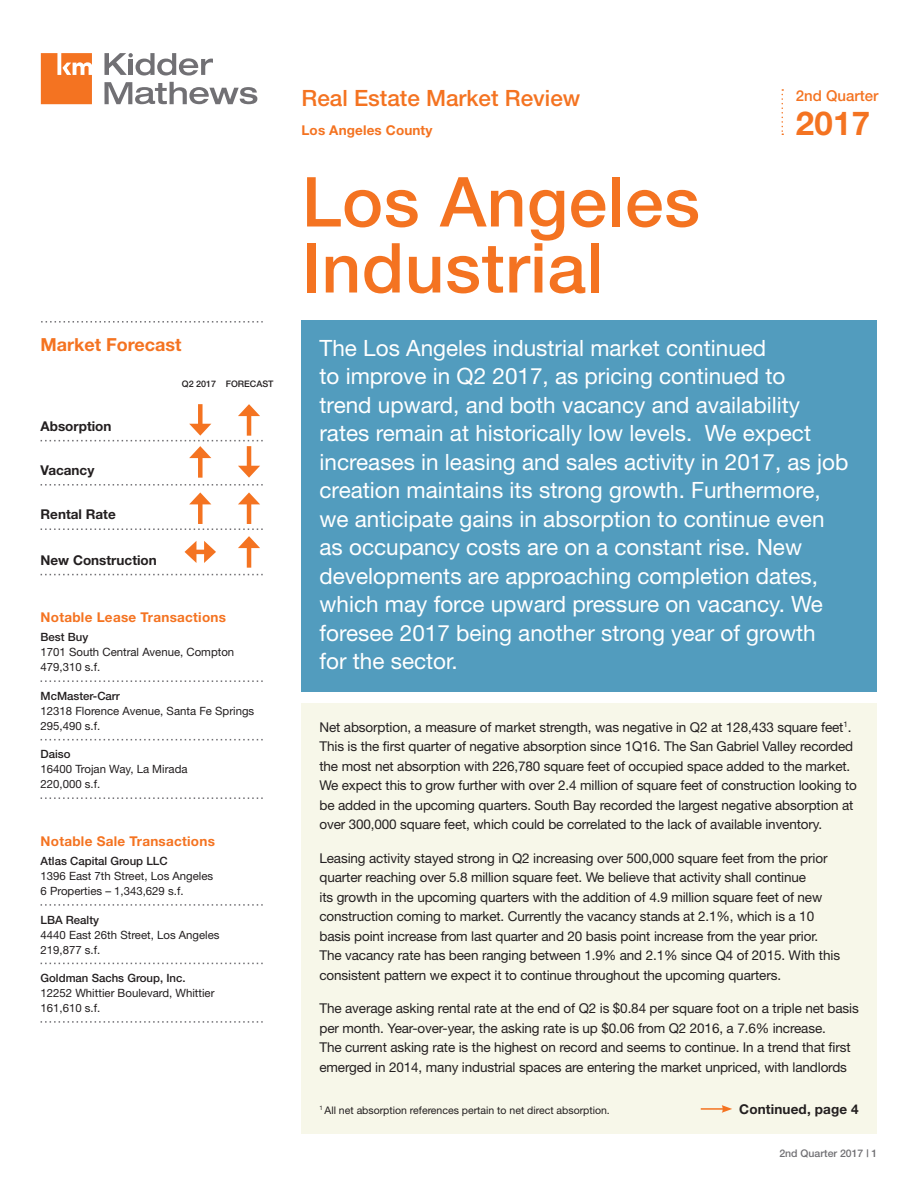
<style>
.page{position:relative;width:918px;height:1188px;background:#fff}
.page>*{position:absolute;margin:0;border:0;box-sizing:border-box;transform-origin:0 0}
.t1{font:500 69px/66px "Helvetica Neue";letter-spacing:.01em;color:#f47321}
.t2{font:700 33px "Helvetica Neue";color:#f47321}
.Gray_Intro{font:22.5px/28.5px "Helvetica Neue";color:#fff}
.t3{font:500 22.5px "Helvetica Neue";color:#f47321}
.t4{font:700 18px "Helvetica Neue";color:#f47321}
.t5{font:500 15px "Helvetica Neue";color:#f47321}
.Body_Text{font:13.5px/19.5px "Helvetica Neue";letter-spacing:-.01em;color:#231f20}
.t6{font:700 13.5px "Helvetica Neue";letter-spacing:.02em;color:#f47321}
.SIDEBAR_CAT{font:700 13.5px "Helvetica Neue";color:#231f20}
._9_13_Bod{font:700 13.5px "Helvetica Neue";letter-spacing:.01em;color:#231f20}
.email{font:11.4px/15px "Helvetica Neue";color:#231f20}
.Body_Text-2{font:10.5px "Helvetica Neue";color:#231f20}
.t7{font:500 10.5px "Helvetica Neue";color:#717074}
.t8{font:500 9px "Helvetica Neue";color:#231f20}
.s1{font-weight:500}
</style>
<div class="page">
<div style="left:302px;top:320px;width:576px;height:371px;background:#529cbe"></div>
<div style="left:302px;top:703px;width:576px;height:431px;background:#f7f7e9"></div>
<svg style="left:782px;top:89px;width:1px;height:46px"></svg>
<svg style="left:41px;top:53px;width:51px;height:51px;background:#f5833b"></svg>
<svg style="left:104px;top:82px;width:153px;height:22px"></svg>
<svg style="left:104px;top:53px;width:109px;height:23px"></svg>
<hr style="left:701px;top:1108px;width:23px;height:2px;background:#f47321">
<svg style="left:722px;top:1105px;width:10px;height:8px"></svg>
<svg style="left:41px;top:680px;width:222px;height:2px"></svg>
<svg style="left:41px;top:739px;width:222px;height:1px"></svg>
<svg style="left:41px;top:797px;width:222px;height:2px"></svg>
<svg style="left:41px;top:321px;width:222px;height:2px"></svg>
<svg style="left:41px;top:904px;width:222px;height:2px"></svg>
<svg style="left:41px;top:963px;width:222px;height:1px"></svg>
<svg style="left:41px;top:1021px;width:222px;height:2px"></svg>
<svg style="left:41px;top:484px;width:222px;height:2px"></svg>
<svg style="left:41px;top:528px;width:222px;height:2px"></svg>
<svg style="left:41px;top:574px;width:222px;height:1px"></svg>
<div style="left:198px;top:500px;width:5px;height:24px;background:#f47321"></div>
<svg style="left:189px;top:492px;width:22px;height:12px"></svg>
<div style="left:198px;top:454px;width:5px;height:24px;background:#f47321"></div>
<div style="left:198px;top:404px;width:5px;height:24px;background:#f47321"></div>
<svg style="left:41px;top:424px;width:222px;height:34px"></svg>
<hr style="left:192px;top:550px;width:16px;height:4px;background:#f47321">
<svg style="left:185px;top:541px;width:11px;height:22px"></svg>
<svg style="left:204px;top:541px;width:12px;height:22px"></svg>
<hr style="left:247px;top:500px;width:4px;height:24px;background:#f47321">
<svg style="left:238px;top:492px;width:22px;height:12px"></svg>
<hr style="left:247px;top:412px;width:4px;height:24px;background:#f47321">
<svg style="left:238px;top:404px;width:22px;height:12px"></svg>
<hr style="left:247px;top:544px;width:4px;height:24px;background:#f47321">
<svg style="left:238px;top:536px;width:22px;height:12px"></svg>
<hr style="left:247px;top:446px;width:4px;height:24px;background:#f47321">
<svg style="left:238px;top:466px;width:22px;height:12px"></svg>
<p class="t4" style="left:41px;top:333px;width:143px">Market Forecast</p>
<p class="SIDEBAR_CAT" style="left:41px;top:418px;width:72px">Absorption</p>
<p class="SIDEBAR_CAT" style="left:41px;top:462px;width:55px">Vacancy</p>
<p class="SIDEBAR_CAT" style="left:41px;top:506px;width:77px">Rental Rate</p>
<p class="SIDEBAR_CAT" style="left:41px;top:552px;width:118px">New Construction</p>
<p class="t8" style="left:182px;top:378px;width:36px">Q2 2017</p>
<p class="t8" style="left:226px;top:378px;width:49px">FORECAST</p>
<p class="t6" style="left:41px;top:609px;width:187px">Notable Lease Transactions</p>
<p class="email" style="left:41px;top:630px;width:195px"><span class="s1">Best Buy<br></span>1701 South Central Avenue, Compton<br>479,310 s.f.</p>
<p class="email" style="left:41px;top:688px;width:215px"><span class="s1">McMaster-Carr<br></span>12318 Florence Avenue, Santa Fe Springs<br>295,490 s.f.</p>
<p class="email" style="left:41px;top:747px;width:148px"><span class="s1">Daiso<br></span>16400 Trojan Way, La Mirada<br>220,000 s.f.</p>
<p class="t6" style="left:41px;top:833px;width:176px">Notable Sale Transactions</p>
<p class="email" style="left:41px;top:853px;width:174px"><span class="s1">Atlas Capital Group LLC<br></span>1396 East 7th Street, Los Angeles<br>6 Properties – 1,343,629 s.f.</p>
<p class="email" style="left:41px;top:912px;width:181px"><span class="s1">LBA Realty<br></span>4440 East 26th Street, Los Angeles<br>219,877 s.f.</p>
<p class="email" style="left:41px;top:970px;width:175px"><span class="s1">Goldman Sachs Group, Inc.<br></span>12252 Whittier Boulevard, Whittier<br>161,610 s.f.</p>
<p class="t3" style="left:302px;top:84px;width:280px">Real Estate Market Review</p>
<p class="t6" style="left:302px;top:122px;width:133px">Los Angeles County</p>
<p class="t1" style="left:302px;top:168px;width:400px">Los Angeles<br>Industrial</p>
<p class="t5" style="left:796px;top:87px;width:84px">2nd Quarter</p>
<p class="t2" style="left:796px;top:103px;width:76px">2017</p>
<p class="Gray_Intro" style="left:320px;top:333px;width:530px">The Los Angeles industrial market continued<br>to improve in Q2 2017, as pricing continued to<br>trend upward, and both vacancy and availability rates remain at historically low levels. We expect increases in leasing and sales activity in 2017, as job creation maintains its strong growth. Furthermore, we anticipate gains in absorption to continue even as occupancy costs are on a constant rise. New developments are approaching completion dates, which may force upward pressure on vacancy. We foresee 2017 being another strong year of growth for the sector.</p>
<p class="Body_Text" style="left:320px;top:717px;width:539px">Net absorption, a measure of market strength, was negative in Q2 at 128,433 square feet<sup>1</sup>.<br>This is the first quarter of negative absorption since 1Q16. The San Gabriel Valley recorded the most net absorption with 226,780 square feet of occupied space added to the market.<br>We expect this to grow further with over 2.4 million of square feet of construction looking to be added in the upcoming quarters. South Bay recorded the largest negative absorption at over 300,000 square feet, which could be correlated to the lack of available inventory.</p>
<p class="Body_Text" style="left:320px;top:848px;width:522px">Leasing activity stayed strong in Q2 increasing over 500,000 square feet from the prior quarter reaching over 5.8 million square feet. We believe that activity shall continue<br>its growth in the upcoming quarters with the addition of 4.9 million square feet of new construction coming to market. Currently the vacancy stands at 2.1%, which is a 10 basis point increase from last quarter and 20 basis point increase from the year prior.<br>The vacancy rate has been ranging between 1.9% and 2.1% since Q4 of 2015. With this consistent pattern we expect it to continue throughout the upcoming quarters.</p>
<p class="Body_Text" style="left:320px;top:998px;width:541px">The average asking rental rate at the end of Q2 is $0.84 per square foot on a triple net basis per month. Year-over-year, the asking rate is up $0.06 from Q2 2016, a 7.6% increase.<br>The current asking rate is the highest on record and seems to continue. In a trend that first emerged in 2014, many industrial spaces are entering the market unpriced, with landlords</p>
<p class="Body_Text-2" style="left:320px;top:1104px;width:292px"><sup>1</sup> All net absorption references pertain to net direct absorption.</p>
<p class="_9_13_Bod" style="left:739px;top:1101px;width:121px">Continued, page 4</p>
<p class="t7" style="left:779px;top:1147px;width:100px">2nd Quarter 2017 | 1</p>
</div>
